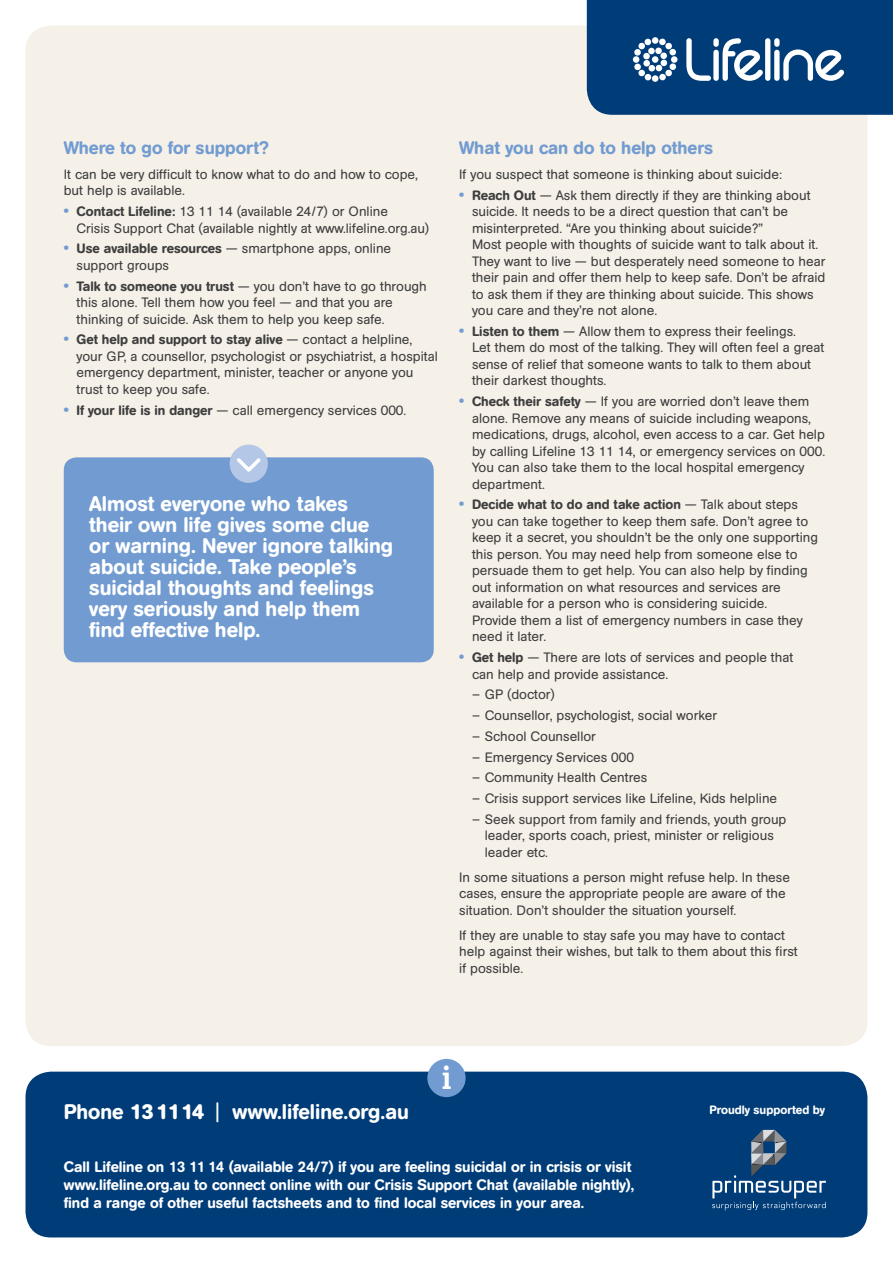
<style>
.page{position:relative;width:893px;height:1263px;background:#fff}
.page>*{position:absolute;margin:0;border:0;box-sizing:border-box;transform-origin:0 0}
.t1{font:700 31.5px "Lexia Da Ma";color:#fff}
.t2{font:500 21px/21px "AG Book Rounded BQ";color:#fff}
.t3{font:700 21px "AG Book Rounded BQ";color:#fff}
.t4{font:500 18px "AG Book Rounded BQ";color:#729cd1}
.t5{font:500 15px/18px "AG Book Rounded BQ";color:#fff}
.t6{font:13.5px/16.5px "AG Book Rounded BQ";color:#3e3e3f}
.t7{font:500 12px "AG Book Rounded BQ";color:#fff}
.s1{font-weight:700;font-size:15px;color:#729cd1}
.s2{font-weight:500}
.s3{font-weight:400}
</style>
<div class="page">
<div style="left:26px;top:26px;width:841px;height:1020px;background:#f5f0e8;border-radius:26px"></div>
<svg style="left:587px;top:0;width:306px;height:115px;background:#195085"></svg>
<div style="left:26px;top:1071px;width:841px;height:166px;background:#003d78;border-radius:26px"></div>
<div style="left:427px;top:1059px;width:39px;height:38px;background:#729cd1;border-radius:50%"></div>
<svg style="left:712px;top:1130px;width:114px;height:80px"></svg>
<div style="left:64px;top:457px;width:370px;height:205px;background:#729cd1;border-radius:13px"></div>
<div style="left:230px;top:445px;width:38px;height:38px;background:#b4c7e6;border-radius:50%"></div>
<svg style="left:237px;top:458px;width:24px;height:14px"></svg>
<h3 class="t4" style="left:64px;top:137px;width:206px">Where to go for support?</h3>
<p class="t6" style="left:64px;top:166px;width:356px">It can be very difficult to know what to do and how to cope, but help is available.</p>
<p class="t6" style="left:77px;top:203px;width:354px;text-indent:-13px"><span class="s1">•</span> <span class="s2">Contact Lifeline:</span> 13 11 14 (available 24/7) or Online<br>Crisis Support Chat (available nightly at www.lifeline.org.au)</p>
<p class="t6" style="left:77px;top:240px;width:316px;text-indent:-13px"><span class="s1">•</span> <span class="s2">Use available resources</span> — smartphone apps, online support groups</p>
<p class="t6" style="left:77px;top:278px;width:352px;text-indent:-13px"><span class="s1">•</span> <span class="s2">Talk to someone you trust</span> — you don’t have to go through this alone. Tell them how you feel — and that you are thinking of suicide. Ask them to help you keep safe.</p>
<p class="t6" style="left:77px;top:331px;width:363px;text-indent:-13px"><span class="s1">•</span> <span class="s2">Get help and support to stay alive</span> — contact a helpline, your GP, a counsellor, psychologist or psychiatrist, a hospital emergency department, minister, teacher or anyone you trust to keep you safe.</p>
<p class="t6" style="left:64px;top:402px;width:344px"><span class="s1">•</span> <span class="s2">If your life is in danger</span> — call emergency services 000.</p>
<h2 class="t2" style="left:89px;top:494px;width:305px">Almost everyone who takes their own life gives some clue or warning. Never ignore talking about suicide. Take people’s suicidal thoughts and feelings very seriously and help them find effective help.</h2>
<h3 class="t4" style="left:459px;top:137px;width:255px">What you can do to help others</h3>
<p class="t6" style="left:459px;top:166px;width:325px">If you suspect that someone is thinking about suicide:</p>
<p class="t6" style="left:472px;top:187px;width:355px;text-indent:-13px"><span class="s1">•</span> <span class="s2">Reach Out</span> — Ask them directly if they are thinking about suicide. It needs to be a direct question that can’t be misinterpreted. “Are you thinking about suicide?”<br>Most people with thoughts of suicide want to talk about it.<br>They want to live — but desperately need someone to hear their pain and offer them help to keep safe. Don’t be afraid to ask them if they are thinking about suicide. This shows you care and they’re not alone.</p>
<p class="t6" style="left:472px;top:323px;width:354px;text-indent:-13px"><span class="s1">•</span> <span class="s2">Listen to them</span> — Allow them to express their feelings.<br>Let them do most of the talking. They will often feel a great sense of relief that someone wants to talk to them about their darkest thoughts.</p>
<p class="t6" style="left:472px;top:393px;width:355px;text-indent:-13px"><span class="s1">•</span> <span class="s2">Check their safety</span> — If you are worried don’t leave them alone. Remove any means of suicide including weapons, medications, drugs, alcohol, even access to a car. Get help by calling Lifeline 13 11 14, or emergency services on 000.<br>You can also take them to the local hospital emergency department.</p>
<p class="t6" style="left:472px;top:496px;width:348px;text-indent:-13px"><span class="s1">•</span> <span class="s2">Decide what to do and take action</span> — Talk about steps you can take together to keep them safe. Don’t agree to keep it a secret, you shouldn’t be the only one supporting this person. You may need help from someone else to persuade them to get help. You can also help by finding out information on what resources and services are available for a person who is considering suicide.<br>Provide them a list of emergency numbers in case they need it later.</p>
<p class="t6" style="left:472px;top:649px;width:323px;text-indent:-13px"><span class="s1">•</span> <span class="s2">Get help</span> — There are lots of services and people that can help and provide assistance.</p>
<p class="t6" style="left:472px;top:686px;width:84px">– GP (doctor)</p>
<p class="t6" style="left:472px;top:707px;width:247px">– Counsellor, psychologist, social worker</p>
<p class="t6" style="left:472px;top:728px;width:126px">– School Counsellor</p>
<p class="t6" style="left:472px;top:749px;width:163px">– Emergency Services 000</p>
<p class="t6" style="left:472px;top:769px;width:177px">– Community Health Centres</p>
<p class="t6" style="left:472px;top:790px;width:307px">– Crisis support services like Lifeline, Kids helpline</p>
<p class="t6" style="left:485px;top:811px;width:303px;text-indent:-13px">– Seek support from family and friends, youth group leader, sports coach, priest, minister or religious leader etc.</p>
<p class="t6" style="left:459px;top:869px;width:332px">In some situations a person might refuse help. In these cases, ensure the appropriate people are aware of the situation. Don’t shoulder the situation yourself.</p>
<p class="t6" style="left:459px;top:927px;width:340px">If they are unable to stay safe you may have to contact help against their wishes, but talk to them about this first if possible.</p>
<h1 class="t1" style="left:442px;top:1060px;width:11px">i</h1>
<h2 class="t2" style="left:215px;top:1101px;width:196px"><span class="s3">|</span> www.lifeline.org.au</h2>
<h2 class="t3" style="left:64px;top:1100px;width:142px"><span class="s2">Phone</span> 13 11 14</h2>
<p class="t7" style="left:709px;top:1102px;width:117px">Proudly supported by</p>
<p class="t5" style="left:64px;top:1158px;width:572px">Call Lifeline on 13 11 14 (available 24/7) if you are feeling suicidal or in crisis or visit www.lifeline.org.au to connect online with our Crisis Support Chat (available nightly), find a range of other useful factsheets and to find local services in your area.</p>
</div>
